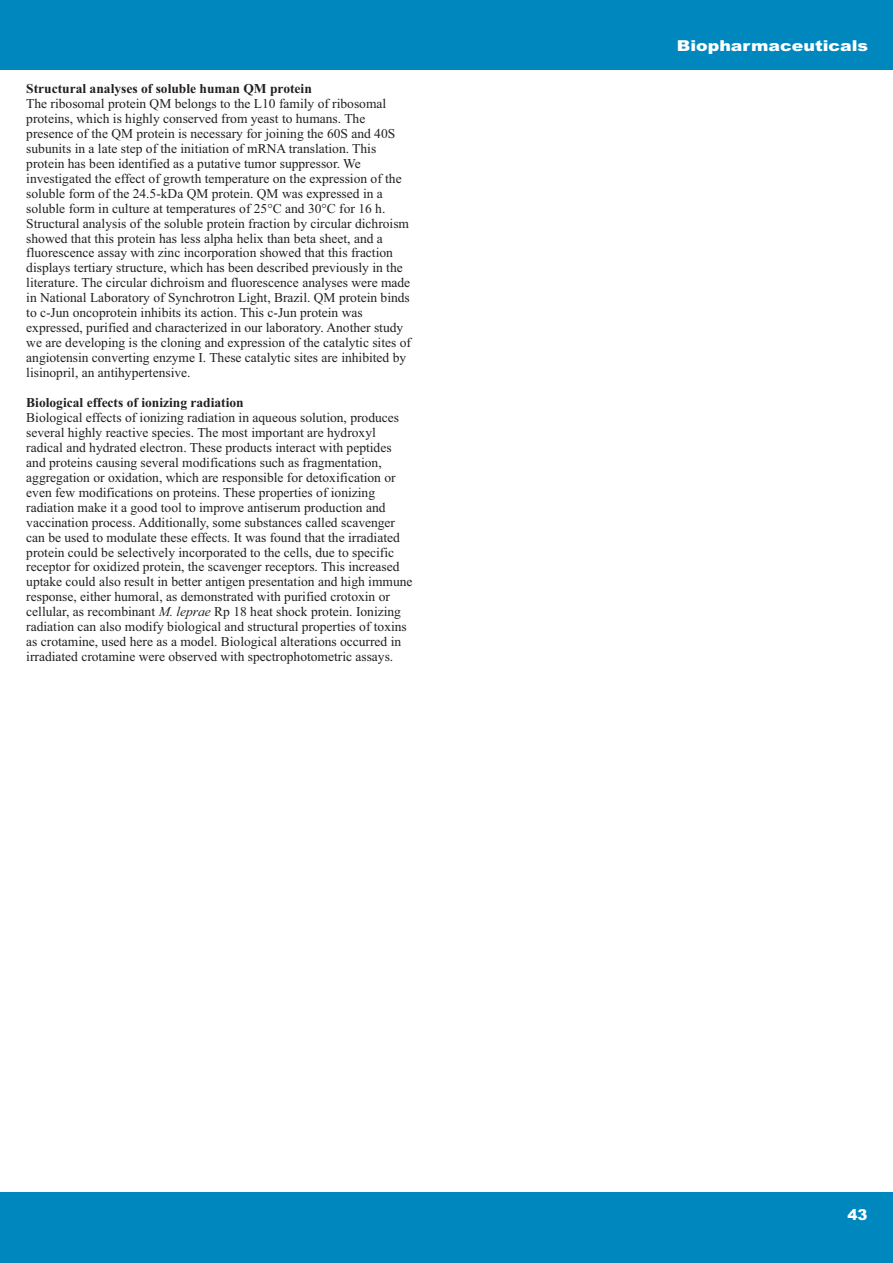
<style>
.page{position:relative;width:893px;height:1263px;background:#fff}
.page>*{position:absolute;margin:0;border:0;box-sizing:border-box;transform-origin:0 0}
.t1{font:900 15px "Arial";color:#fff;scale:1.16 1}
.t2{font:900 15px "Arial";color:#fff}
.t3{font:13.5px/15px "Times New Roman";color:#231f20}
.t4{font:700 13.5px "Times New Roman";color:#231f20}
.s1{font-style:italic}
</style>
<div class="page">
<div style="left:0;top:0;width:893px;height:70px;background:#0088be"></div>
<div style="left:0;top:1192px;width:893px;height:71px;background:#0088be"></div>
<p class="t4" style="left:26px;top:84px;width:287px">Structural analyses of soluble human QM protein</p>
<p class="t3" style="left:26px;top:97px;width:386px">The ribosomal protein QM belongs to the L10 family of ribosomal proteins, which is highly conserved from yeast to humans. The presence of the QM protein is necessary for joining the 60S and 40S subunits in a late step of the initiation of mRNA translation. This protein has been identified as a putative tumor suppressor. We investigated the effect of growth temperature on the expression of the soluble form of the 24.5-kDa QM protein. QM was expressed in a soluble form in culture at temperatures of 25°C and 30°C for 16 h.<br>Structural analysis of the soluble protein fraction by circular dichroism showed that this protein has less alpha helix than beta sheet, and a fluorescence assay with zinc incorporation showed that this fraction displays tertiary structure, which has been described previously in the literature. The circular dichroism and fluorescence analyses were made in National Laboratory of Synchrotron Light, Brazil. QM protein binds to c-Jun oncoprotein inhibits its action. This c-Jun protein was expressed, purified and characterized in our laboratory. Another study we are developing is the cloning and expression of the catalytic sites of angiotensin converting enzyme I. These catalytic sites are inhibited by lisinopril, an antihypertensive.</p>
<p class="t4" style="left:26px;top:398px;width:219px">Biological effects of ionizing radiation</p>
<p class="t3" style="left:26px;top:411px;width:388px">Biological effects of ionizing radiation in aqueous solution, produces several highly reactive species. The most important are hydroxyl radical and hydrated electron. These products interact with peptides and proteins causing several modifications such as fragmentation, aggregation or oxidation, which are responsible for detoxification or even few modifications on proteins. These properties of ionizing radiation make it a good tool to improve antiserum production and vaccination process. Additionally, some substances called scavenger can be used to modulate these effects. It was found that the irradiated protein could be selectively incorporated to the cells, due to specific receptor for oxidized protein, the scavenger receptors. This increased uptake could also result in better antigen presentation and high immune response, either humoral, as demonstrated with purified crotoxin or cellular, as recombinant <span class="s1">M. leprae</span> Rp 18 heat shock protein. Ionizing radiation can also modify biological and structural properties of toxins as crotamine, used here as a model. Biological alterations occurred in irradiated crotamine were observed with spectrophotometric assays.</p>
<p class="t1" style="left:677px;top:40px;width:167px">Biopharmaceuticals</p>
<p class="t2" style="left:847px;top:1209px;width:22px">43</p>
</div>
